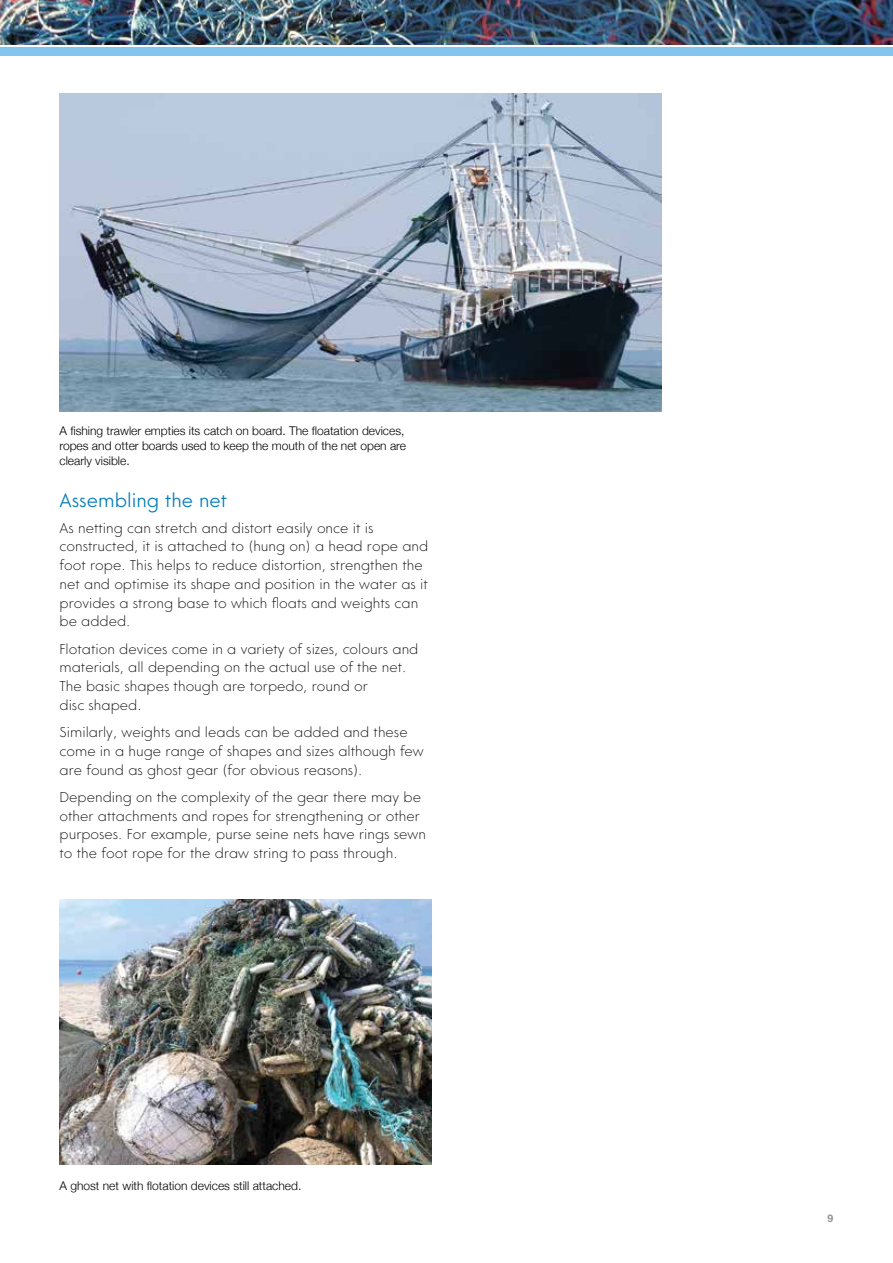
<style>
.page{position:relative;width:893px;height:1263px;background:#fff}
.page>*{position:absolute;margin:0;border:0;box-sizing:border-box;transform-origin:0 0}
.t1{font:300 19.5px "Core Sans G35";color:#037cb6}
.t2{font:200 14.25px/18.8px "Core Sans G25";color:#000}
.t3{font:300 12px/15px "Helvetica Neue";color:#000}
.t4{font:700 10.5px "Helvetica Neue";color:#949494}
</style>
<div class="page">
<img style="left:0;top:0;width:893px;height:45px">
<div style="left:0;top:47px;width:893px;height:8px;background:#83c5ec"></div>
<img style="left:60px;top:94px;width:601px;height:317px">
<img style="left:60px;top:899px;width:372px;height:266px">
<p class="t3" style="left:60px;top:422px;width:348px">A fishing trawler empties its catch on board. The floatation devices, ropes and otter boards used to keep the mouth of the net open are clearly visible.</p>
<h1 class="t1" style="left:60px;top:489px;width:169px">Assembling the net</h1>
<p class="t2" style="left:60px;top:518px;width:370px">As netting can stretch and distort easily once it is constructed, it is attached to (hung on) a head rope and foot rope. This helps to reduce distortion, strengthen the net and optimise its shape and position in the water as it provides a strong base to which floats and weights can be added.</p>
<p class="t2" style="left:60px;top:639px;width:360px">Flotation devices come in a variety of sizes, colours and materials, all depending on the actual use of the net.<br>The basic shapes though are torpedo, round or<br>disc shaped.</p>
<p class="t2" style="left:60px;top:723px;width:366px">Similarly, weights and leads can be added and these come in a huge range of shapes and sizes although few are found as ghost gear (for obvious reasons).</p>
<p class="t2" style="left:60px;top:788px;width:368px">Depending on the complexity of the gear there may be other attachments and ropes for strengthening or other purposes. For example, purse seine nets have rings sewn to the foot rope for the draw string to pass through.</p>
<p class="t3" style="left:60px;top:1177px;width:243px">A ghost net with flotation devices still attached.</p>
<p class="t4" style="left:828px;top:1210px;width:7px">9</p>
</div>
